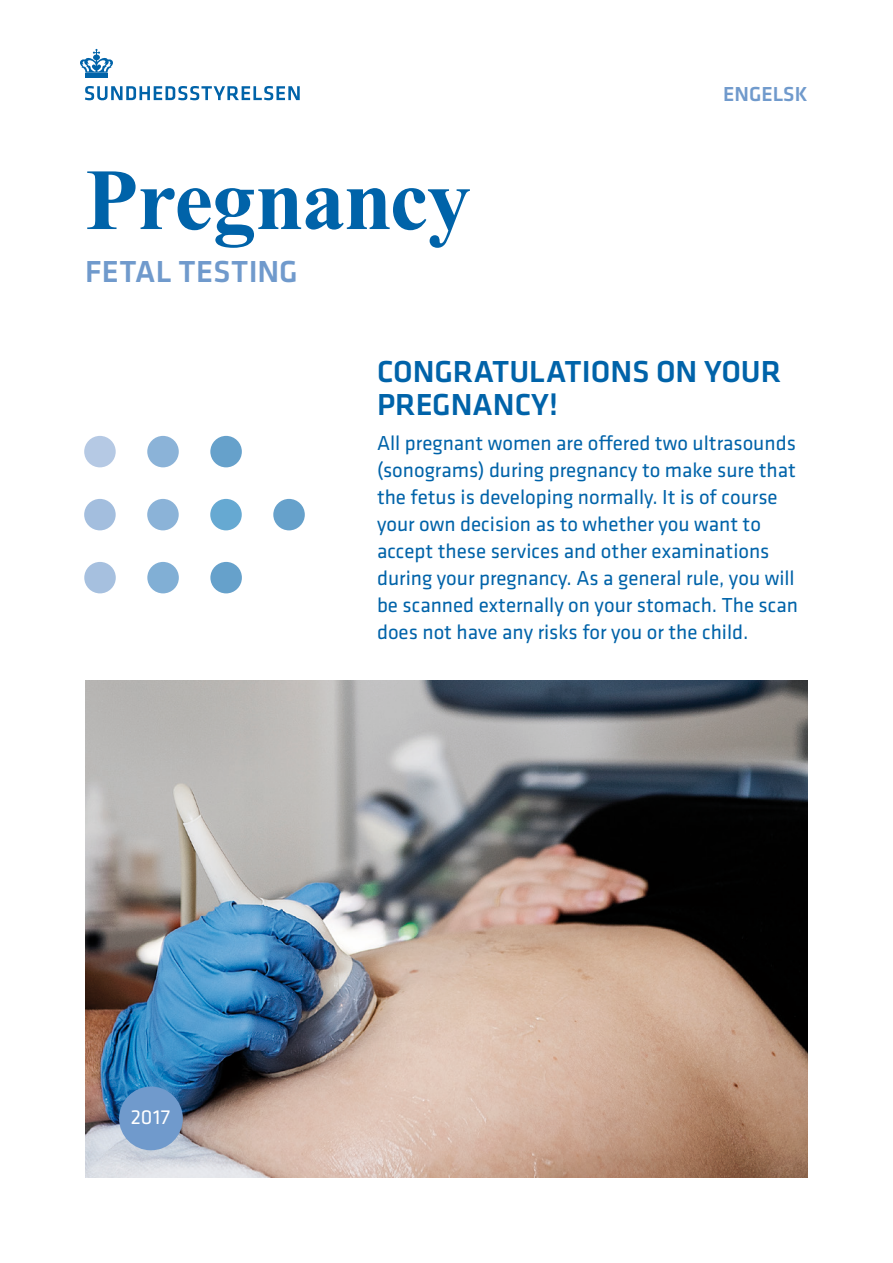
<style>
.page{position:relative;width:893px;height:1263px;background:#fff}
.page>*{position:absolute;margin:0;border:0;box-sizing:border-box;transform-origin:0 0}
.t1{font:700 87px "Times New Roman";letter-spacing:-.015em;color:#0063a9}
.t2{font:500 31.5px/33px "Klavika";color:#0063a9}
.t3{font:500 31.5px "Klavika";letter-spacing:.01em;color:#709acc}
.t4{font:21px/27px "Klavika";color:#0063a9}
.t5{font:500 21px "Klavika";color:#709acc}
.t6{font:21px "Klavika";color:#fff}
</style>
<div class="page">
<img style="left:85px;top:680px;width:723px;height:498px">
<hr style="left:85px;top:74px;width:23px;height:4px;background:#0063a9">
<svg style="left:80px;top:49px;width:33px;height:24px"></svg>
<svg style="left:85px;top:86px;width:215px;height:14px"></svg>
<div style="left:119px;top:1086px;width:64px;height:64px;background:#709acc;border-radius:50%"></div>
<div style="left:84px;top:436px;width:32px;height:31px;background:#b5c9e4;border-radius:50%"></div>
<div style="left:147px;top:436px;width:32px;height:31px;background:#8bb3d8;border-radius:50%"></div>
<div style="left:210px;top:436px;width:32px;height:31px;background:#66a1cb;border-radius:50%"></div>
<div style="left:210px;top:562px;width:32px;height:31px;background:#66a1cb;border-radius:50%"></div>
<div style="left:147px;top:562px;width:32px;height:31px;background:#81afd5;border-radius:50%"></div>
<div style="left:84px;top:562px;width:32px;height:31px;background:#a6c0df;border-radius:50%"></div>
<div style="left:273px;top:499px;width:32px;height:31px;background:#66a1cb;border-radius:50%"></div>
<div style="left:210px;top:499px;width:32px;height:31px;background:#66a9d2;border-radius:50%"></div>
<div style="left:147px;top:499px;width:32px;height:31px;background:#8bb3d8;border-radius:50%"></div>
<div style="left:84px;top:499px;width:32px;height:31px;background:#a3bede;border-radius:50%"></div>
<h1 class="t1" style="left:85px;top:140px;width:387px">Pregnancy</h1>
<h2 class="t3" style="left:85px;top:250px;width:214px">FETAL TESTING</h2>
<p class="t5" style="left:723px;top:80px;width:86px">ENGELSK</p>
<p class="t6" style="left:131px;top:1103px;width:41px">2017</p>
<h2 class="t2" style="left:377px;top:354px;width:406px">CONGRATULATIONS ON YOUR<br>PREGNANCY!</h2>
<p class="t4" style="left:377px;top:429px;width:422px">All pregnant women are offered two ultrasounds (sonograms) during pregnancy to make sure that the fetus is developing normally. It is of course your own decision as to whether you want to accept these services and other examinations during your pregnancy. As a general rule, you will be scanned externally on your stomach. The scan does not have any risks for you or the child.</p>
</div>
